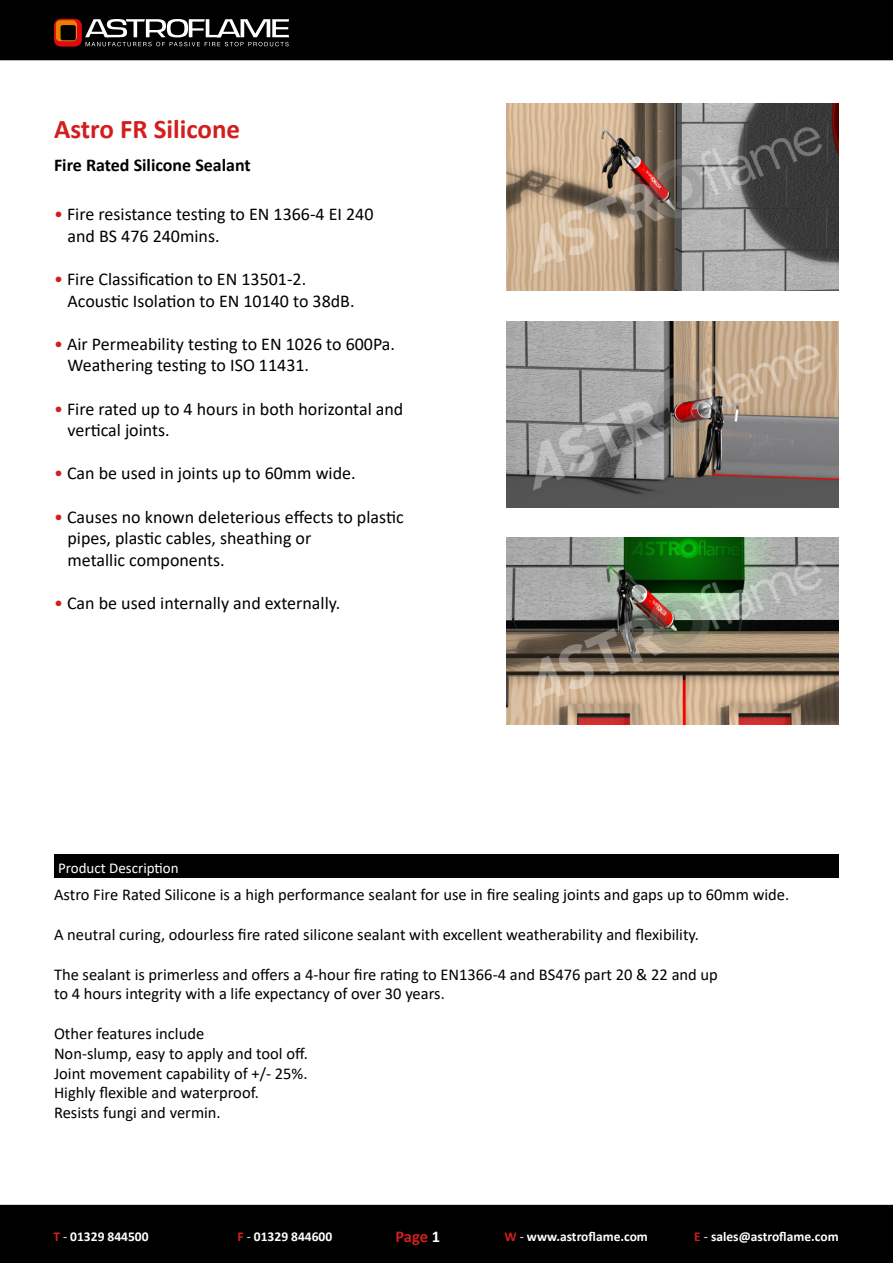
<style>
.page{position:relative;width:893px;height:1263px;background:#fff}
.page>*{position:absolute;margin:0;border:0;box-sizing:border-box;transform-origin:0 0}
.t1{font:700 27px "Calibri";color:#d31e1e}
.t2{font:18px/21.6px "Calibri";color:#000}
.t3{font:700 18px "Calibri";color:#000}
.t4{font:16.5px/19.8px "Calibri";color:#000}
.t5{font:700 16.5px "Calibri";color:#d31e1e}
.t6{font:15px "Calibri";color:#fff}
.t7{font:700 13.5px "Calibri";color:#fff}
.s1{color:#d31e1e}
.s2{font-weight:400}
.s3{color:#fff}
</style>
<div class="page">
<div style="left:0;top:0;width:893px;height:60px;background:#000"></div>
<svg style="left:54px;top:19px;width:235px;height:28px"></svg>
<div style="left:0;top:1205px;width:893px;height:58px;background:#000"></div>
<img style="left:507px;top:103px;width:332px;height:187px">
<div style="left:54px;top:855px;width:785px;height:23px;background:#000"></div>
<img style="left:507px;top:321px;width:332px;height:187px">
<img style="left:507px;top:538px;width:332px;height:187px">
<h1 class="t1" style="left:54px;top:110px;width:188px">Astro FR Silicone</h1>
<p class="t3" style="left:54px;top:152px;width:198px">Fire Rated Silicone Sealant</p>
<p class="t2" style="left:68px;top:203px;width:308px;text-indent:-14px"><span class="s1">•</span> Fire resistance testing to EN 1366-4 EI 240 and BS 476 240mins.</p>
<p class="t2" style="left:68px;top:268px;width:289px;text-indent:-14px"><span class="s1">•</span> Fire Classification to EN 13501-2.<br>Acoustic Isolation to EN 10140 to 38dB.</p>
<p class="t2" style="left:68px;top:332px;width:329px;text-indent:-14px"><span class="s1">•</span> Air Permeability testing to EN 1026 to 600Pa.<br>Weathering testing to ISO 11431.</p>
<p class="t2" style="left:68px;top:397px;width:337px;text-indent:-14px"><span class="s1">•</span> Fire rated up to 4 hours in both horizontal and vertical joints.</p>
<p class="t2" style="left:54px;top:462px;width:303px"><span class="s1">•</span> Can be used in joints up to 60mm wide.</p>
<p class="t2" style="left:68px;top:505px;width:338px;text-indent:-14px"><span class="s1">•</span> Causes no known deleterious effects to plastic pipes, plastic cables, sheathing or<br>metallic components.</p>
<p class="t2" style="left:54px;top:592px;width:288px"><span class="s1">•</span> Can be used internally and externally.</p>
<p class="t6" style="left:58px;top:858px;width:122px">Product Description</p>
<p class="t4" style="left:54px;top:885px;width:737px">Astro Fire Rated Silicone is a high performance sealant for use in fire sealing joints and gaps up to 60mm wide.</p>
<p class="t4" style="left:54px;top:924px;width:647px">A neutral curing, odourless fire rated silicone sealant with excellent weatherability and flexibility.</p>
<p class="t4" style="left:54px;top:964px;width:665px">The sealant is primerless and offers a 4-hour fire rating to EN1366-4 and BS476 part 20 &amp; 22 and up to 4 hours integrity with a life expectancy of over 30 years.</p>
<p class="t4" style="left:54px;top:1023px;width:255px">Other features include<br>Non-slump, easy to apply and tool off.<br>Joint movement capability of +/- 25%.<br>Highly flexible and waterproof.<br>Resists fungi and vermin.</p>
<p class="t7" style="left:53px;top:1227px;width:97px"><span class="s1">T</span> <span class="s2">-</span> 01329 844500</p>
<p class="t7" style="left:238px;top:1227px;width:96px"><span class="s1">F</span> <span class="s2">-</span> 01329 844600</p>
<p class="t5" style="left:395px;top:1225px;width:46px">Page <span class="s3">1</span></p>
<p class="t7" style="left:504px;top:1227px;width:145px"><span class="s1">W</span> <span class="s2">-</span> www.astroflame.com</p>
<p class="t7" style="left:694px;top:1227px;width:146px"><span class="s1">E</span> <span class="s2">-</span> sales@astroflame.com</p>
</div>
